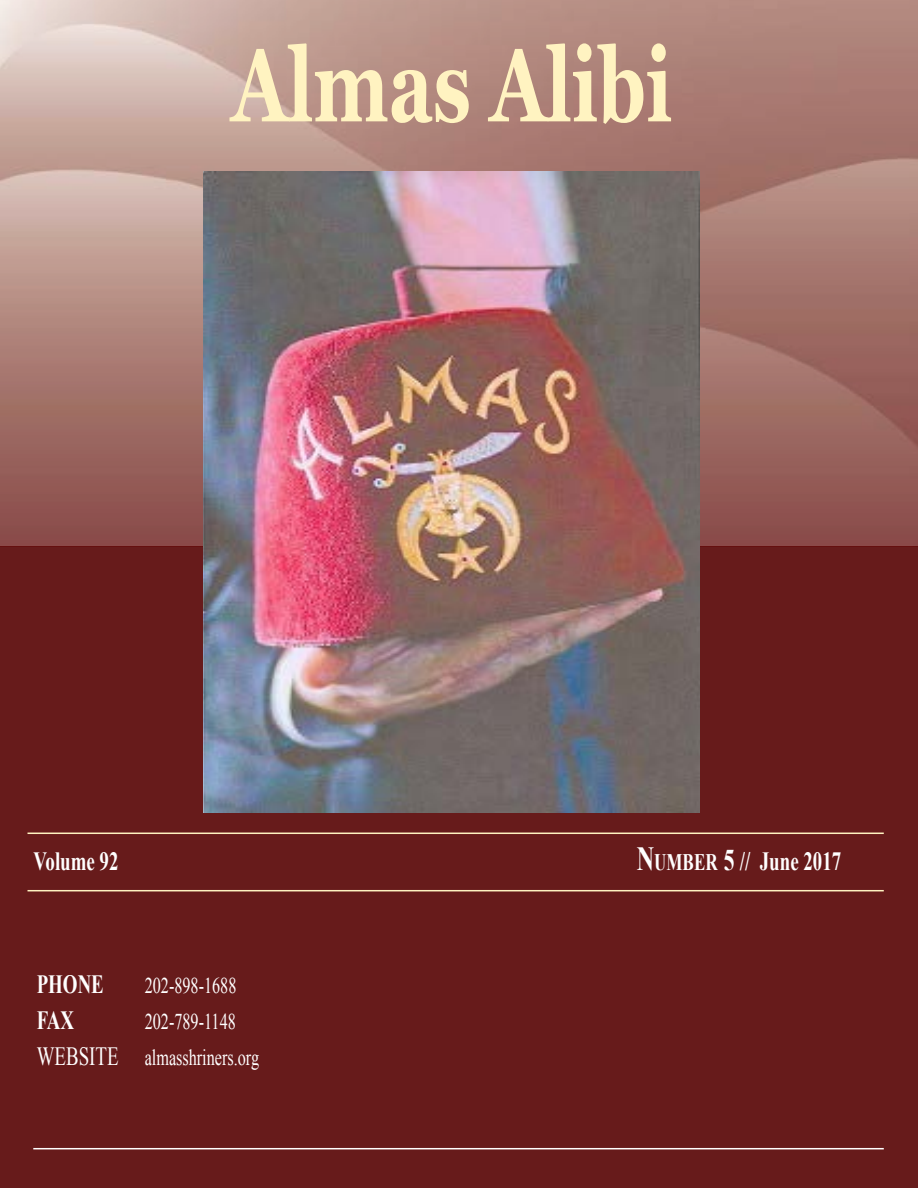
<style>
.page{position:relative;width:918px;height:1188px;background:#fff}
.page>*{position:absolute;margin:0;border:0;box-sizing:border-box;transform-origin:0 0}
.t1{font:700 103.2px "Georgia";color:#fff3c1;scale:.72 1}
.t2{font:700 26.25px "Times New Roman";color:#fff;scale:.72 1}
.t3{font:22.5px/36px "Times New Roman";color:#fff;scale:.72 1}
.s1{font-size:33.75px}
.s2{font-size:23.7px}
.s3{font-size:30px}
.s4{font-size:26.25px}
</style>
<div class="page">
<div style="left:0;top:546px;width:918px;height:642px;background:#671b1b"></div>
<img style="left:0;top:0;width:918px;height:546px">
<hr style="left:28px;top:833px;width:856px;height:1px;background:#fff3c1">
<hr style="left:33px;top:1148px;width:851px;height:1px;background:#fff">
<hr style="left:28px;top:890px;width:856px;height:1px;background:#fff3c1">
<img style="left:203px;top:171px;width:497px;height:641px">
<h1 class="t1" style="left:232px;top:19px;width:614px">Almas Alibi</h1>
<p class="t2" style="left:34px;top:843px;width:119px">Volume 92</p>
<p class="t2" style="left:637px;top:843px;width:285px"><span class="s1">N</span><span class="s2">UMBER</span> <span class="s3">5</span> // June 2017</p>
<p class="t2" style="left:37px;top:966px;width:95px">PHONE</p>
<p class="t3" style="left:145px;top:967px;width:129px">202-898-1688</p>
<p class="t2" style="left:37px;top:1002px;width:54px">FAX</p>
<p class="t3" style="left:37px;top:1003px;width:310px;text-indent:108px">202-789-1148<br><span class="s4">WEBSITE</span> almasshriners.org</p>
</div>
